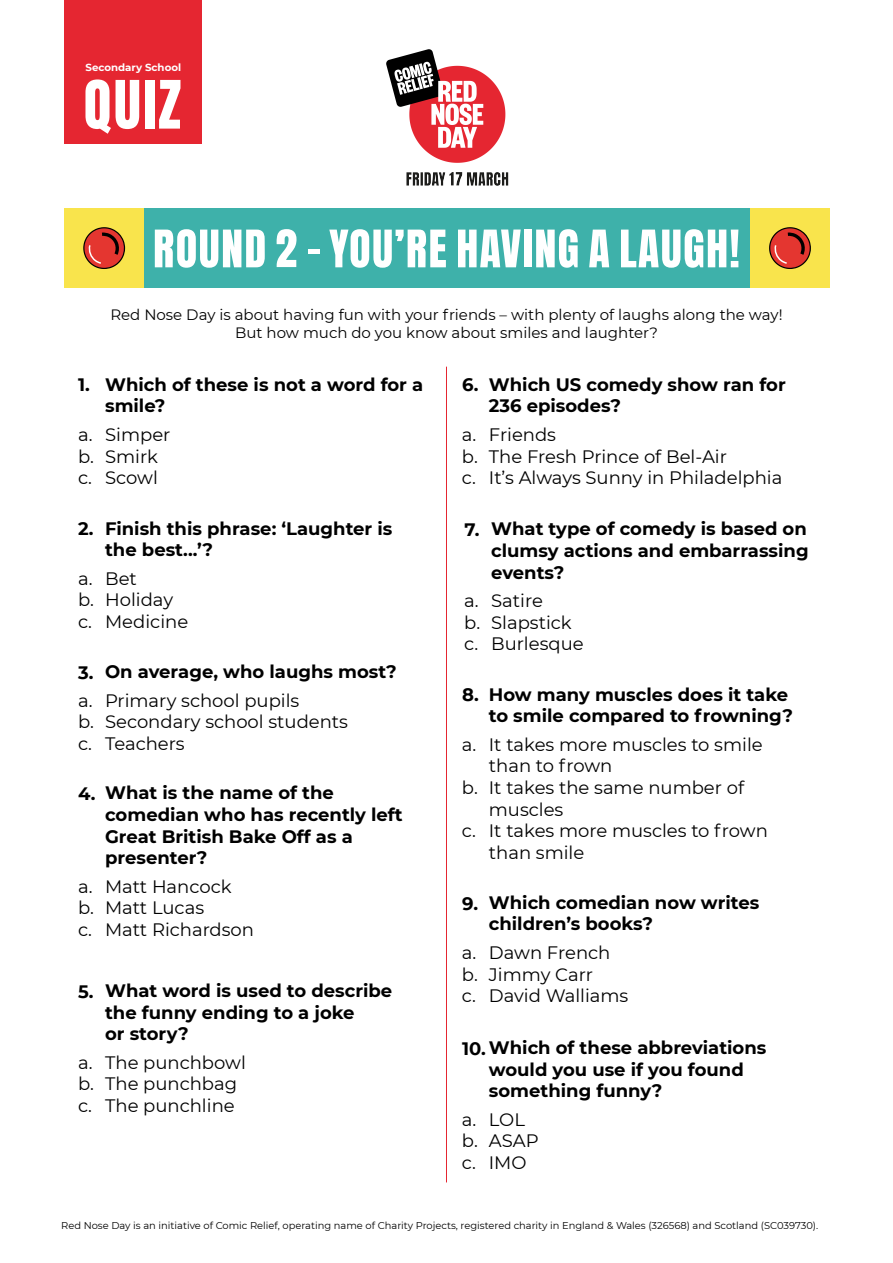
<style>
.page{position:relative;width:893px;height:1263px;background:#fff}
.page>*{position:absolute;margin:0;border:0;box-sizing:border-box;transform-origin:0 0}
.t1{font:54px "RND Anton";color:#fff}
.t2{font:700 18px/21.6px "Montserrat";color:#000}
.t3{font:18px/21.6px "Montserrat";color:#000}
.t4{font:15px/18px "Montserrat";color:#000;text-align:center}
.t5{font:700 10.2px "Montserrat";color:#fff}
.t6{font:9.9px "Montserrat";color:#000}
</style>
<div class="page">
<div style="left:64px;top:208px;width:766px;height:80px;background:#3eb1aa"></div>
<div style="left:64px;top:208px;width:80px;height:80px;background:#f9e44c"></div>
<div style="left:750px;top:208px;width:80px;height:80px;background:#f9e44c"></div>
<svg style="left:83px;top:227px;width:43px;height:42px"></svg>
<svg style="left:769px;top:227px;width:42px;height:42px"></svg>
<div style="left:64px;top:0;width:138px;height:144px;background:#e52631"></div>
<svg style="left:85px;top:79px;width:54px;height:55px"></svg>
<div style="left:145px;top:80px;width:9px;height:49px;background:#fff"></div>
<svg style="left:159px;top:80px;width:21px;height:49px"></svg>
<img style="left:386px;top:49px;width:123px;height:137px">
<hr style="left:446px;top:367px;width:1px;height:815px;background:#e52631">
<p class="t5" style="left:85px;top:60px;width:97px">Secondary School</p>
<h1 class="t1" style="left:152px;top:226px;width:589px">ROUND 2 - YOU'RE HAVING A LAUGH!</h1>
<p class="t4" style="left:110px;top:305px;width:674px">Red Nose Day is about having fun with your friends – with plenty of laughs along the way!<br>But how much do you know about smiles and laughter?</p>
<p class="t2" style="left:105px;top:373px;width:320px">Which of these is not a word for a smile?</p>
<p class="t3" style="left:78px;top:423px;width:94px">a. Simper b. Smirk c. Scowl</p>
<p class="t2" style="left:489px;top:373px;width:298px;text-indent:-27px">1. Which US comedy show ran for<br>236 episodes?</p>
<p class="t3" style="left:462px;top:423px;width:322px">a. Friends<br>b. The Fresh Prince of Bel-Air<br>c. It’s Always Sunny in Philadelphia</p>
<p class="t2" style="left:462px;top:373px;width:18px">6.</p>
<p class="t2" style="left:78px;top:373px;width:13px">1.</p>
<p class="t2" style="left:105px;top:516px;width:289px;text-indent:-27px">1. Finish this phrase: ‘Laughter is the best...’?</p>
<p class="t3" style="left:78px;top:567px;width:112px">a. Bet<br>b. Holiday c. Medicine</p>
<p class="t2" style="left:78px;top:516px;width:17px">2.</p>
<p class="t2" style="left:78px;top:660px;width:320px">1. On average, who laughs most?</p>
<p class="t3" style="left:78px;top:689px;width:271px">a. Primary school pupils<br>b. Secondary school students c. Teachers</p>
<p class="t2" style="left:78px;top:660px;width:17px">3.</p>
<p class="t2" style="left:105px;top:781px;width:299px;text-indent:-27px">1. What is the name of the comedian who has recently left<br>Great British Bake Off as a presenter?</p>
<p class="t3" style="left:78px;top:875px;width:178px">a. Matt Hancock<br>b. Matt Lucas<br>c. Matt Richardson</p>
<p class="t2" style="left:78px;top:782px;width:19px">4.</p>
<p class="t2" style="left:105px;top:979px;width:289px;text-indent:-27px">1. What word is used to describe the funny ending to a joke<br>or story?</p>
<p class="t3" style="left:78px;top:1051px;width:169px">a. The punchbowl b. The punchbag c. The punchline</p>
<p class="t2" style="left:78px;top:979px;width:17px">5.</p>
<p class="t2" style="left:491px;top:517px;width:319px;text-align:justify;text-indent:-27px">1. What type of comedy is based on clumsy actions and embarrassing events?</p>
<p class="t3" style="left:464px;top:589px;width:121px">a. Satire<br>b. Slapstick c. Burlesque</p>
<p class="t2" style="left:464px;top:517px;width:16px">7.</p>
<p class="t2" style="left:462px;top:683px;width:333px;text-align:right">1. How many muscles does it take to smile compared to frowning?</p>
<p class="t3" style="left:462px;top:733px;width:302px">a. It takes more muscles to smile</p>
<p class="t3" style="left:489px;top:754px;width:125px">than to frown</p>
<p class="t3" style="left:462px;top:776px;width:284px">b. It takes the same number of</p>
<p class="t3" style="left:489px;top:798px;width:76px">muscles</p>
<p class="t3" style="left:462px;top:819px;width:307px">c. It takes more muscles to frown</p>
<p class="t3" style="left:489px;top:841px;width:97px">than smile</p>
<p class="t2" style="left:462px;top:683px;width:18px">8.</p>
<p class="t2" style="left:489px;top:891px;width:272px;text-indent:-27px">1. Which comedian now writes children’s books?</p>
<p class="t3" style="left:462px;top:941px;width:168px">a. Dawn French b. Jimmy Carr<br>c. David Walliams</p>
<p class="t2" style="left:462px;top:892px;width:17px">9.</p>
<p class="t2" style="left:489px;top:1036px;width:279px;text-indent:-20px">. Which of these abbreviations would you use if you found something funny?</p>
<p class="t3" style="left:462px;top:1108px;width:78px">a. LOL b. ASAP c. IMO</p>
<p class="t2" style="left:462px;top:1036px;width:25px">10.</p>
<p class="t6" style="left:61px;top:1218px;width:758px">Red Nose Day is an initiative of Comic Relief, operating name of Charity Projects, registered charity in England &amp; Wales (326568) and Scotland (SC039730).</p>
</div>
